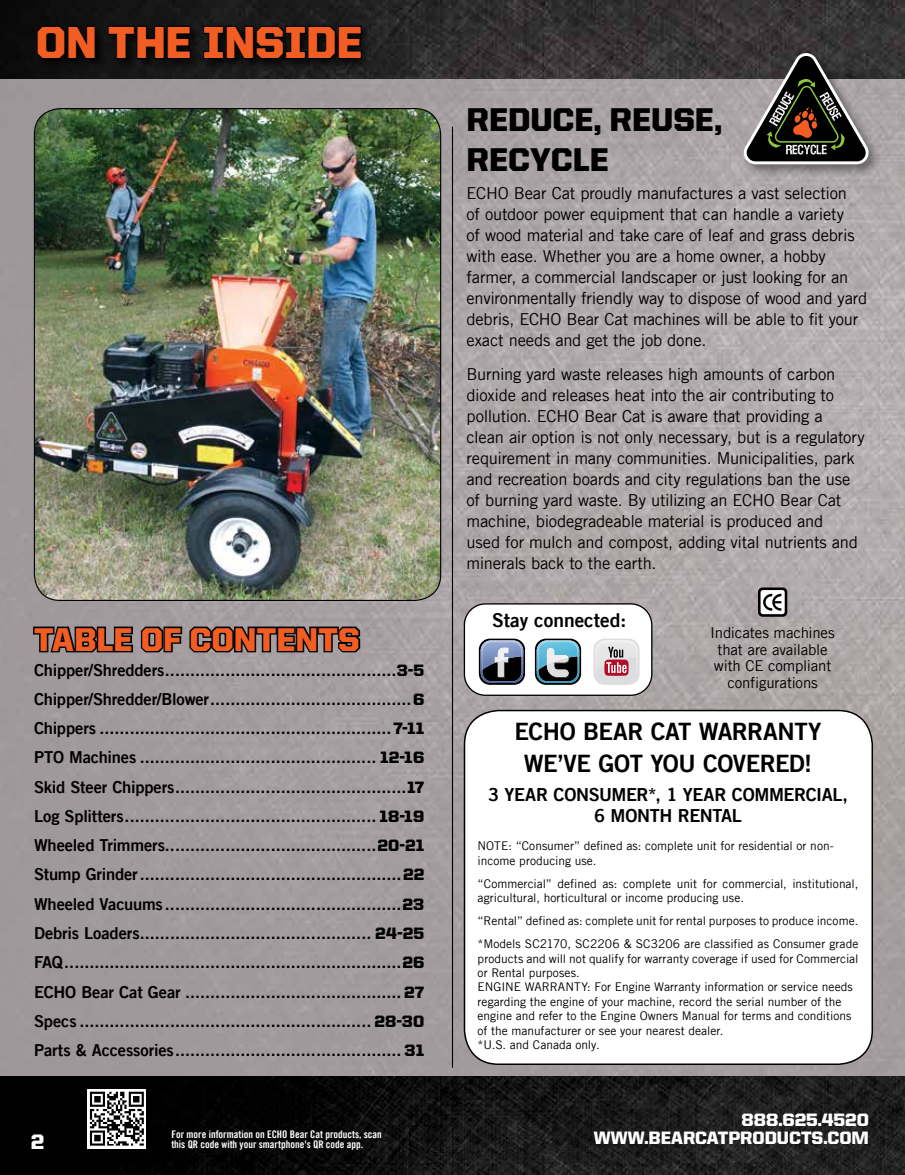
<style>
.page{position:relative;width:905px;height:1175px;background:#fff}
.page>*{position:absolute;margin:0;border:0;box-sizing:border-box;transform-origin:0 0}
.t1{font:900 45px "United Sans Reg";letter-spacing:-.005em;color:#f15d22}
.t2{font:900 33px/39.6px "United Sans Reg";color:#000}
.t3{font:900 33px "United Sans Reg";letter-spacing:.005em;color:#f15d22}
.t4{font:24px/32.2px "Trade Gothic LT Bold Two";letter-spacing:-.02em;color:#000;text-align:center}
.t5{font:900 21px "United Sans Reg";color:#fff}
.t6{font:19.2px "Trade Gothic LT Bold Two";color:#000}
.t7{font:18px/21.6px "Trade Gothic LT Bold Two";letter-spacing:-.02em;color:#000;text-align:center}
.t8{font:900 18px "United Sans Reg";color:#fff}
.t9{font:16.5px/29.2px "Trade Gothic LT Bold Two";letter-spacing:-.005em;color:#000;text-align:justify}
.t10{font:16.5px/21px "Trade Gothic LT";letter-spacing:-.015em;color:#000}
.t11{font:15px/16.5px "Trade Gothic LT";letter-spacing:-.01em;color:#000;text-align:center}
.t12{font:12px/14.4px "Trade Gothic LT";color:#000}
.t13{font:10.5px/10.5px "Trade Gothic LT Bold Cond Twenty";color:#fff}
.s1{font-family:"United Sans Reg";font-weight:900}
</style>
<div class="page">
<img style="left:0;top:79px;width:904px;height:997px">
<img style="left:0;top:0;width:904px;height:79px">
<img style="left:0;top:1076px;width:904px;height:98px">
<svg style="left:88px;top:1088px;width:58px;height:60px"></svg>
<svg style="left:88px;top:1089px;width:58px;height:58px"></svg>
<svg style="left:90px;top:1091px;width:54px;height:54px"></svg>
<div style="left:34px;top:23px;width:340px;height:48px;background:#000;opacity:.76"></div>
<div style="left:36px;top:25px;width:61px;height:36px;background:#050505"></div>
<svg style="left:107px;top:25px;width:85px;height:35px;background:#080808"></svg>
<svg style="left:202px;top:25px;width:161px;height:36px;background:#090909"></svg>
<hr style="left:452px;top:127px;width:1px;height:940px;background:#000">
<div style="left:464px;top:604px;width:187px;height:91px;background:#fff;border-radius:21px"></div>
<div style="left:463px;top:603px;width:189px;height:93px;border:1px solid #000;border-radius:21px"></div>
<svg style="left:593px;top:638px;width:46px;height:47px;background:#d7c3c6"></svg>
<svg style="left:535px;top:638px;width:46px;height:47px"></svg>
<img style="left:536px;top:640px;width:43px;height:16px">
<img style="left:547px;top:648px;width:21px;height:8px">
<img style="left:536px;top:656px;width:43px;height:27px">
<svg style="left:479px;top:638px;width:46px;height:47px"></svg>
<img style="left:480px;top:640px;width:43px;height:16px">
<img style="left:495px;top:647px;width:13px;height:9px">
<img style="left:480px;top:656px;width:43px;height:27px">
<div style="left:464px;top:710px;width:408px;height:354px;background:#fff;border-radius:34px"></div>
<div style="left:464px;top:709px;width:409px;height:356px;border:2px solid #000;border-radius:34px"></div>
<svg style="left:32px;top:625px;width:329px;height:30px;background:#535051"></svg>
<div style="left:741px;top:51px;width:140px;height:127px;background:#000;opacity:.4"></div>
<svg style="left:743px;top:53px;width:125px;height:111px;background:#54504b"></svg>
<img style="left:34px;top:109px;width:406px;height:491px">
<svg style="left:758px;top:587px;width:29px;height:29px"></svg>
<h1 class="t1" style="left:36px;top:17px;width:328px">ON THE INSIDE</h1>
<h2 class="t3" style="left:34px;top:621px;width:327px">TABLE OF CONTENTS</h2>
<p class="t9" style="left:34px;top:655px;width:392px">Chipper/Shredders..............................................<span class="s1">3-5<br></span>Chipper/Shredder/Blower........................................<span class="s1">6<br></span>Chippers ..........................................................<span class="s1">7-11<br></span>PTO Machines ............................................... <span class="s1">12-16<br></span>Skid Steer Chippers..............................................<span class="s1">17<br></span>Log Splitters.................................................. <span class="s1">18-19<br></span>Wheeled Trimmers..........................................<span class="s1">20-21<br></span>Stump Grinder....................................................<span class="s1">22<br></span>Wheeled Vacuums ...............................................<span class="s1">23<br></span>Debris Loaders.............................................. <span class="s1">24-25<br></span>FAQ...................................................................<span class="s1">26<br></span>ECHO Bear Cat Gear ...........................................<span class="s1">27<br></span>Specs .......................................................... <span class="s1">28-30<br></span>Parts &amp; Accessories............................................. <span class="s1">31</span></p>
<h2 class="t2" style="left:466px;top:100px;width:257px">REDUCE, REUSE,<br>RECYCLE</h2>
<p class="t10" style="left:466px;top:182px;width:402px">ECHO Bear Cat proudly manufactures a vast selection<br>of outdoor power equipment that can handle a variety<br>of wood material and take care of leaf and grass debris with ease. Whether you are a home owner, a hobby farmer, a commercial landscaper or just looking for an environmentally friendly way to dispose of wood and yard debris, ECHO Bear Cat machines will be able to fit your exact needs and get the job done.</p>
<p class="t10" style="left:466px;top:363px;width:399px">Burning yard waste releases high amounts of carbon dioxide and releases heat into the air contributing to pollution. ECHO Bear Cat is aware that providing a<br>clean air option is not only necessary, but is a regulatory requirement in many communities. Municipalities, park and recreation boards and city regulations ban the use of burning yard waste. By utilizing an ECHO Bear Cat machine, biodegradeable material is produced and<br>used for mulch and compost, adding vital nutrients and minerals back to the earth.</p>
<p class="t6" style="left:492px;top:608px;width:136px">Stay connected:</p>
<p class="t11" style="left:710px;top:624px;width:126px">Indicates machines that are available with CE compliant configurations</p>
<h3 class="t4" style="left:514px;top:715px;width:308px">ECHO BEAR CAT WARRANTY<br>WE’VE GOT YOU COVERED!</h3>
<p class="t7" style="left:488px;top:783px;width:361px">3 YEAR CONSUMER*, 1 YEAR COMMERCIAL,<br>6 MONTH RENTAL</p>
<p class="t12" style="left:477px;top:838px;width:358px">NOTE: “Consumer” defined as: complete unit for residential or non&shy;income producing use.</p>
<p class="t12" style="left:477px;top:876px;width:382px">“Commercial” defined as: complete unit for commercial, institutional, agricultural, horticultural or income producing use.</p>
<p class="t12" style="left:477px;top:909px;width:382px;line-height:23.1px">“Rental” defined as: complete unit for rental purposes to produce income. *Models SC2170, SC2206 &amp; SC3206 are classified as Consumer grade</p>
<p class="t12" style="left:477px;top:951px;width:382px">products and will not qualify for warranty coverage if used for Commercial or Rental purposes.<br>ENGINE WARRANTY: For Engine Warranty information or service needs regarding the engine of your machine, record the serial number of the engine and refer to the Engine Owners Manual for terms and conditions of the manufacturer or see your nearest dealer.<br>*U.S. and Canada only.</p>
<p class="t8" style="left:741px;top:1109px;width:129px">888.625.4520</p>
<p class="t5" style="left:31px;top:1129px;width:15px">2</p>
<p class="t13" style="left:171px;top:1128px;width:212px">For more information on ECHO Bear Cat products, scan this QR code with your smartphone's QR code app.</p>
<p class="t8" style="left:593px;top:1127px;width:277px">WWW.BEARCATPRODUCTS.COM</p>
</div>
